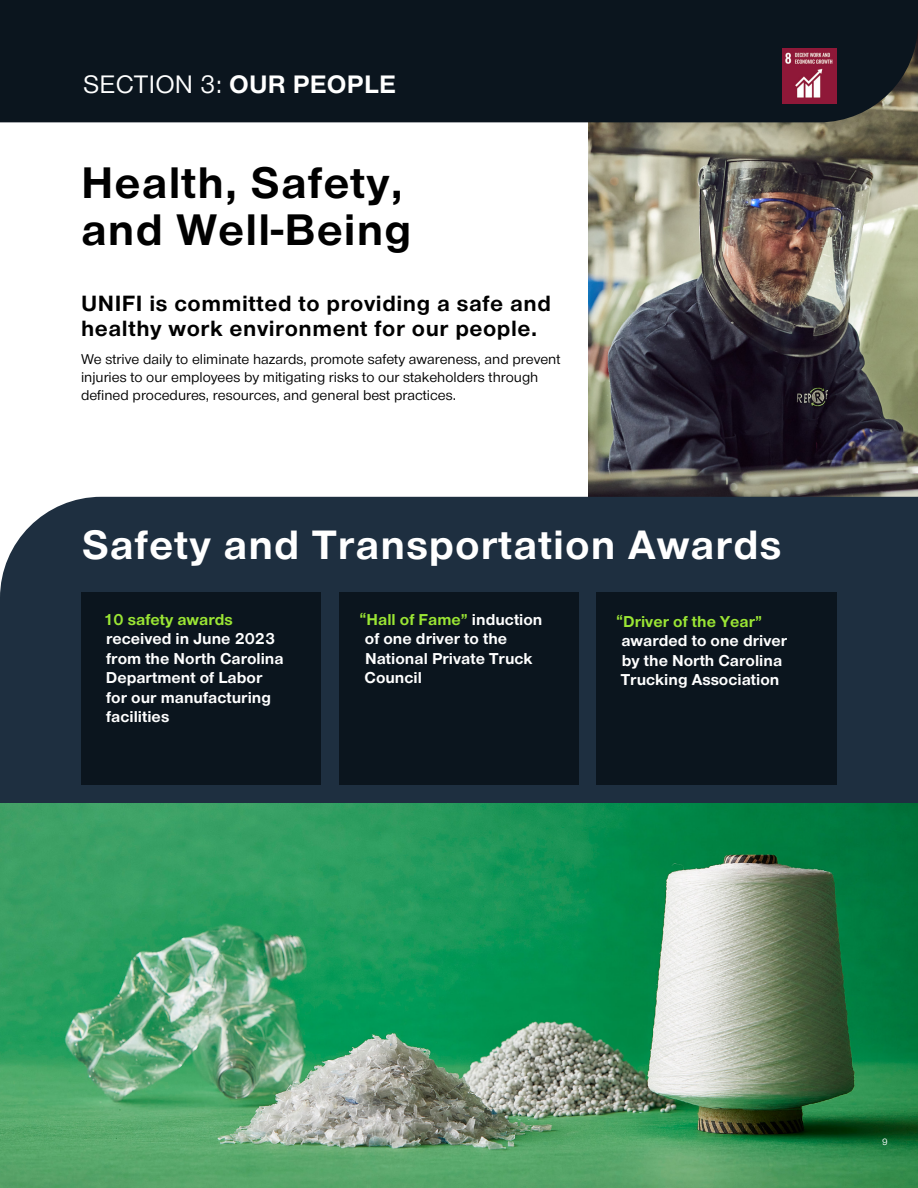
<style>
.page{position:relative;width:918px;height:1188px;background:#fff}
.page>*{position:absolute;margin:0;border:0;box-sizing:border-box;transform-origin:0 0}
.t1{font:200 42px/46.5px "TT Hei CHS Variable";letter-spacing:.025em;color:#000}
.t2{font:200 39px "TT Hei CHS Variable";letter-spacing:.025em;color:#fff}
.t3{font:200 24px "TT Hei CHS Variable";letter-spacing:.01em;color:#fff}
.t4{font:200 21px/25.2px "TT Hei CHS Variable";letter-spacing:.025em;color:#000}
.t5{font:200 15px/19.5px "TT Hei CHS Variable";color:#fff}
.t6{font:200 15px "TT Hei CHS Variable";color:#9be634}
.t7{font:200 13.5px/18px "TT Hei CHS Variable";color:#000}
.t8{font:200 8.7px "TT Hei CHS Variable";color:#fff}
.s1{color:#9be634}
</style>
<div class="page">
<img style="left:588px;top:122px;width:330px;height:375px">
<div style="left:0;top:497px;width:918px;height:307px;background:#1e2f40"></div>
<div style="left:0;top:0;width:918px;height:122px;background:#0b151e"></div>
<div style="left:81px;top:592px;width:240px;height:193px;background:#0b151e"></div>
<div style="left:340px;top:592px;width:239px;height:193px;background:#0b151e"></div>
<div style="left:597px;top:592px;width:240px;height:193px;background:#0b151e"></div>
<img style="left:0;top:804px;width:918px;height:384px">
<img style="left:782px;top:49px;width:54px;height:55px">
<h3 class="t3" style="left:84px;top:70px;width:314px">SECTION 3: OUR PEOPLE</h3>
<h1 class="t1" style="left:81px;top:159px;width:332px">Health, Safety, and Well-Being</h1>
<h3 class="t4" style="left:81px;top:290px;width:472px">UNIFI is committed to providing a safe and healthy work environment for our people.</h3>
<p class="t7" style="left:81px;top:350px;width:481px">We strive daily to eliminate hazards, promote safety awareness, and prevent injuries to our employees by mitigating risks to our stakeholders through defined procedures, resources, and general best practices.</p>
<h2 class="t2" style="left:82px;top:521px;width:701px">Safety and Transportation Awards</h2>
<p class="t6" style="left:103px;top:610px;width:131px">10 safety awards</p>
<p class="t5" style="left:106px;top:629px;width:179px">received in June 2023 from the North Carolina<br>Department of Labor for our manufacturing facilities</p>
<p class="t5" style="left:365px;top:609px;width:179px;text-indent:-5px"><span class="s1">“Hall of Fame”</span> induction of one driver to the<br>National Private Truck<br>Council</p>
<p class="t6" style="left:616px;top:612px;width:148px">“Driver of the Year”</p>
<p class="t5" style="left:621px;top:631px;width:168px">awarded to one driver by the North Carolina<br>Trucking Association</p>
<p class="t8" style="left:882px;top:1137px;width:7px">9</p>
</div>
